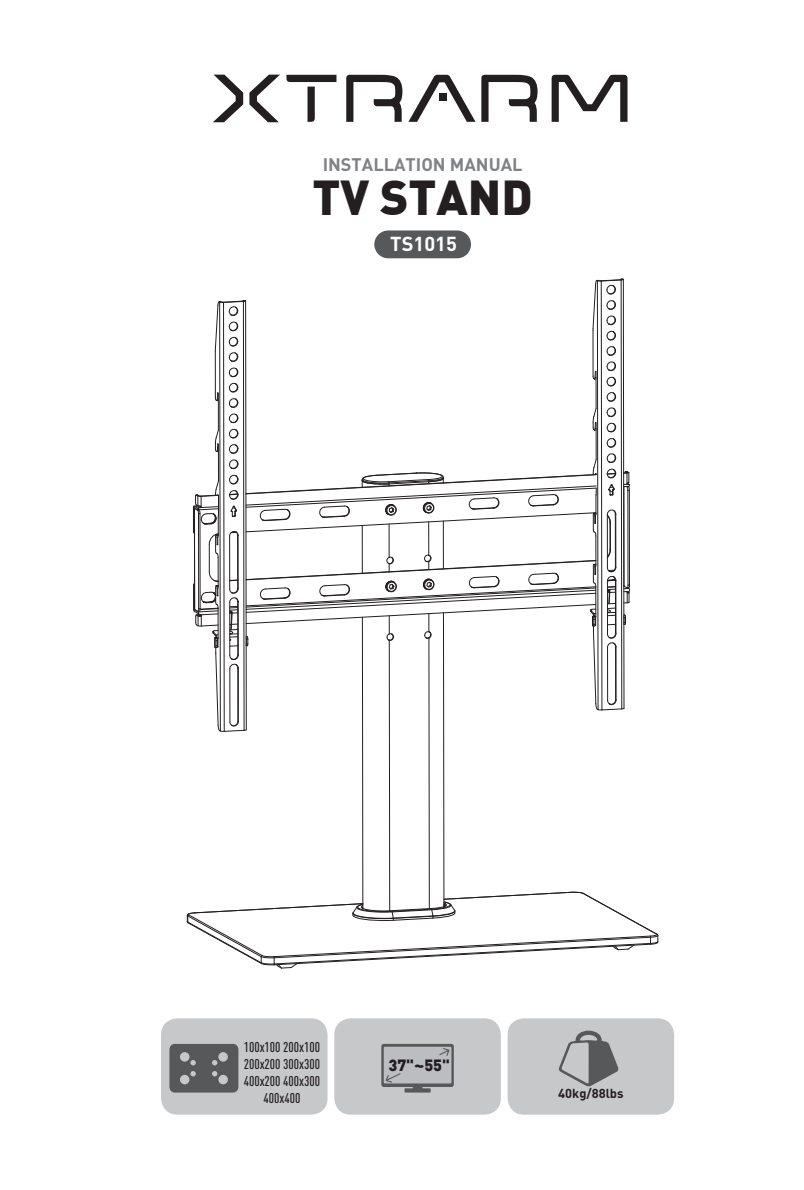
<style>
.page{position:relative;width:804px;height:1190px;background:#fff}
.page>*{position:absolute;margin:0;border:0;box-sizing:border-box;transform-origin:0 0}
.t1{font:900 48px "DIN";color:#231f20}
.t2{font:700 20px "DIN";color:#fff}
.t3{font:700 18px "DIN";color:#808285}
.t4{font:900 16px "DIN";color:#231f20}
.t5{font:500 14px/16.8px "DIN Cond";color:#231f20;text-align:center}
.t6{font:700 12.8px "DIN";color:#231f20}
</style>
<div class="page">
<div style="left:374px;top:230px;width:97px;height:28px;background:#57585a;border-radius:14px"></div>
<div style="left:161px;top:1018px;width:167px;height:97px;background:#c7c8ca;border-radius:17px"></div>
<svg style="left:169px;top:1044px;width:69px;height:49px;background:#656668"></svg>
<div style="left:508px;top:1018px;width:166px;height:97px;background:#c7c8ca;border-radius:17px"></div>
<svg style="left:558px;top:1031px;width:61px;height:56px"></svg>
<div style="left:334px;top:1018px;width:167px;height:97px;background:#c7c8ca;border-radius:17px"></div>
<svg style="left:381px;top:1044px;width:73px;height:49px"></svg>
<svg style="left:346px;top:75px;width:56px;height:47px"></svg>
<svg style="left:249px;top:75px;width:31px;height:47px"></svg>
<svg style="left:213px;top:75px;width:30px;height:47px"></svg>
<svg style="left:408px;top:75px;width:130px;height:47px"></svg>
<div style="left:439px;top:94px;width:7px;height:7px;background:#231f20"></div>
<svg style="left:286px;top:75px;width:50px;height:47px"></svg>
<svg style="left:552px;top:75px;width:76px;height:47px"></svg>
<hr style="left:362px;top:617px;width:1px;height:291px;background:#231f20">
<hr style="left:389px;top:640px;width:1px;height:271px;background:#231f20">
<hr style="left:428px;top:638px;width:2px;height:271px;background:#231f20">
<hr style="left:443px;top:613px;width:1px;height:294px;background:#231f20">
<svg style="left:186px;top:891px;width:473px;height:78px"></svg>
<svg style="left:192px;top:278px;width:439px;height:454px"></svg>
<p class="t3" style="left:323px;top:153px;width:201px">INSTALLATION MANUAL</p>
<h1 class="t1" style="left:313px;top:166px;width:222px">TV STAND</h1>
<h2 class="t2" style="left:390px;top:231px;width:68px">TS1015</h2>
<p class="t5" style="left:244px;top:1038px;width:78px">100x100 200x100<br>200x200 300x300<br>400x200 400x300<br>400x400</p>
<p class="t4" style="left:388px;top:1054px;width:63px">37"~55"</p>
<p class="t6" style="left:558px;top:1085px;width:67px">40kg/88lbs</p>
</div>
